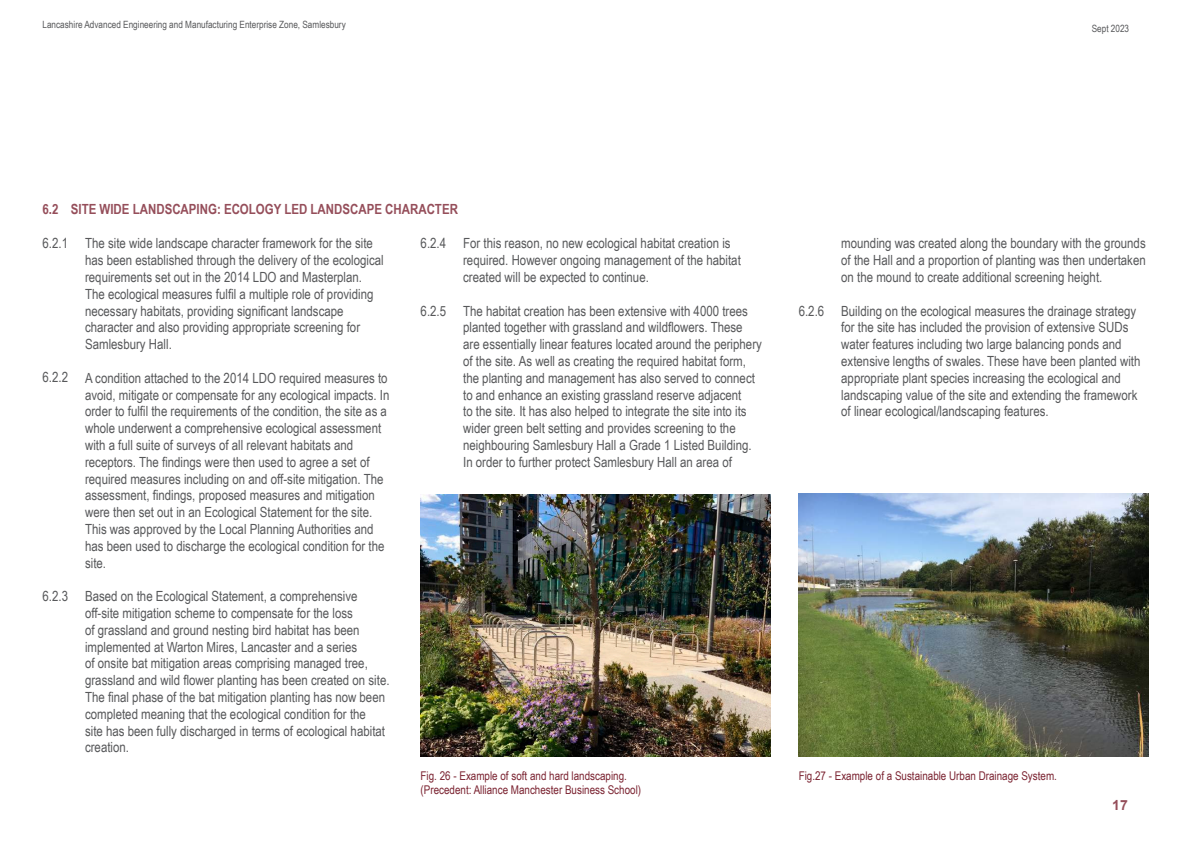
<style>
.page{position:relative;width:1191px;height:842px;background:#fff}
.page>*{position:absolute;margin:0;border:0;box-sizing:border-box;transform-origin:0 0}
.t1{font:14px/16.8px "Arial Narrow";color:#57585a}
.t2{font:700 14px "Arial Narrow";color:#954e5a}
.t3{font:700 14px "Arial";color:#954e5a}
.t4{font:12px/14.4px "Arial Narrow";color:#7a2230}
.t5{font:10px "Arial Narrow";color:#57585a}
</style>
<div class="page">
<img style="left:420px;top:495px;width:350px;height:262px">
<img style="left:798px;top:494px;width:350px;height:262px">
<p class="t5" style="left:43px;top:18px;width:305px">Lancashire Advanced Engineering and Manufacturing Enterprise Zone, Samlesbury</p>
<p class="t5" style="left:1091px;top:21px;width:39px">Sept 2023</p>
<p class="t2" style="left:43px;top:199px;width:417px">6.2 SITE WIDE LANDSCAPING: ECOLOGY LED LANDSCAPE CHARACTER</p>
<p class="t1" style="left:43px;top:234px;width:27px">6.2.1</p>
<p class="t1" style="left:85px;top:234px;width:300px">The site wide landscape character framework for the site has been established through the delivery of the ecological requirements set out in the 2014 LDO and Masterplan.<br>The ecological measures fulfil a multiple role of providing necessary habitats, providing significant landscape character and also providing appropriate screening for Samlesbury Hall.</p>
<p class="t1" style="left:85px;top:369px;width:306px">A condition attached to the 2014 LDO required measures to avoid, mitigate or compensate for any ecological impacts. In order to fulfil the requirements of the condition, the site as a whole underwent a comprehensive ecological assessment with a full suite of surveys of all relevant habitats and receptors. The findings were then used to agree a set of required measures including on and off-site mitigation. The assessment, findings, proposed measures and mitigation were then set out in an Ecological Statement for the site.<br>This was approved by the Local Planning Authorities and has been used to discharge the ecological condition for the site.</p>
<p class="t1" style="left:85px;top:587px;width:306px">Based on the Ecological Statement, a comprehensive off-site mitigation scheme to compensate for the loss<br>of grassland and ground nesting bird habitat has been implemented at Warton Mires, Lancaster and a series<br>of onsite bat mitigation areas comprising managed tree, grassland and wild flower planting has been created on site.<br>The final phase of the bat mitigation planting has now been completed meaning that the ecological condition for the<br>site has been fully discharged in terms of ecological habitat creation.</p>
<p class="t1" style="left:420px;top:234px;width:27px">6.2.4</p>
<p class="t1" style="left:463px;top:234px;width:279px">For this reason, no new ecological habitat creation is required. However ongoing management of the habitat created will be expected to continue.</p>
<p class="t1" style="left:463px;top:302px;width:300px">The habitat creation has been extensive with 4000 trees planted together with grassland and wildflowers. These are essentially linear features located around the periphery of the site. As well as creating the required habitat form, the planting and management has also served to connect to and enhance an existing grassland reserve adjacent<br>to the site. It has also helped to integrate the site into its wider green belt setting and provides screening to the neighbouring Samlesbury Hall a Grade 1 Listed Building.<br>In order to further protect Samlesbury Hall an area of</p>
<p class="t1" style="left:420px;top:302px;width:27px">6.2.5</p>
<p class="t1" style="left:798px;top:302px;width:27px">6.2.6</p>
<p class="t1" style="left:43px;top:368px;width:27px">6.2.2</p>
<p class="t1" style="left:43px;top:587px;width:27px">6.2.3</p>
<p class="t1" style="left:841px;top:234px;width:306px;text-align:justify">mounding was created along the boundary with the grounds of the Hall and a proportion of planting was then undertaken on the mound to create additional screening height.</p>
<p class="t1" style="left:841px;top:302px;width:301px">Building on the ecological measures the drainage strategy for the site has included the provision of extensive SUDs water features including two large balancing ponds and extensive lengths of swales. These have been planted with appropriate plant species increasing the ecological and landscaping value of the site and extending the framework of linear ecological/landscaping features.</p>
<p class="t4" style="left:420px;top:768px;width:222px">Fig. 26 - Example of soft and hard landscaping. (Precedent: Alliance Manchester Business School)</p>
<p class="t4" style="left:798px;top:768px;width:260px">Fig.27 - Example of a Sustainable Urban Drainage System.</p>
<p class="t3" style="left:1112px;top:795px;width:17px">17</p>
</div>
